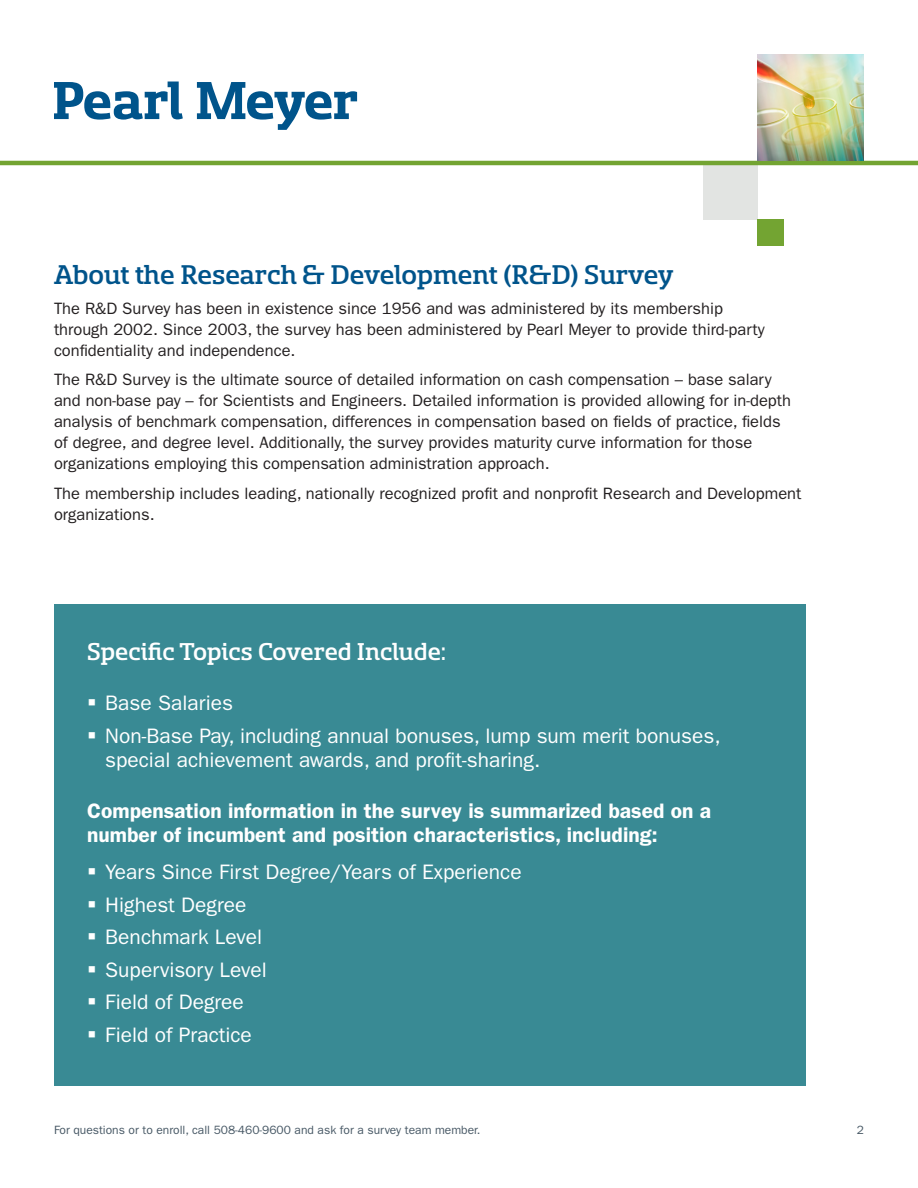
<style>
.page{position:relative;width:918px;height:1188px;background:#fff}
.page>*{position:absolute;margin:0;border:0;box-sizing:border-box;transform-origin:0 0}
.t1{font:500 30px "Sancoale Slab Norm";color:#00548b}
.t2{font:500 27px "Sancoale Slab Norm";color:#fff}
.t3{font:21px/24px "ITC Franklin Gothic Std";color:#fff}
.t4{font:600 21px/24px "ITC Franklin Gothic Std";color:#fff}
.t5{font:16.5px/21px "ITC Franklin Gothic Std";color:#231f20}
.t6{font:12px "ITC Franklin Gothic Std";color:#475865}
</style>
<div class="page">
<div style="left:703px;top:165px;width:54px;height:54px;background:#e2e4e2"></div>
<div style="left:757px;top:219px;width:27px;height:27px;background:#73a432"></div>
<svg style="left:54px;top:82px;width:129px;height:38px"></svg>
<svg style="left:197px;top:82px;width:160px;height:48px"></svg>
<hr style="left:0;top:161px;width:918px;height:4px;background:#73a432">
<img style="left:757px;top:54px;width:107px;height:107px">
<div style="left:54px;top:605px;width:751px;height:481px;background:#398a94"></div>
<p class="t1" style="left:54px;top:260px;width:621px">About the Research &amp; Development (R&amp;D) Survey</p>
<p class="t5" style="left:54px;top:298px;width:712px">The R&amp;D Survey has been in existence since 1956 and was administered by its membership through 2002. Since 2003, the survey has been administered by Pearl Meyer to provide third-party confidentiality and independence.</p>
<p class="t5" style="left:54px;top:370px;width:739px">The R&amp;D Survey is the ultimate source of detailed information on cash compensation – base salary and non-base pay – for Scientists and Engineers. Detailed information is provided allowing for in-depth analysis of benchmark compensation, differences in compensation based on fields of practice, fields of degree, and degree level. Additionally, the survey provides maturity curve information for those organizations employing this compensation administration approach.</p>
<p class="t5" style="left:54px;top:483px;width:749px">The membership includes leading, nationally recognized profit and nonprofit Research and Development organizations.</p>
<p class="t2" style="left:87px;top:639px;width:360px">Specific Topics Covered Include:</p>
<p class="t3" style="left:105px;top:691px;width:129px">Base Salaries</p>
<p class="t3" style="left:105px;top:724px;width:617px">Non-Base Pay, including annual bonuses, lump sum merit bonuses, special achievement awards, and profit-sharing.</p>
<p class="t4" style="left:87px;top:798px;width:625px">Compensation information in the survey is summarized based on a number of incumbent and position characteristics, including:</p>
<p class="t3" style="left:105px;top:860px;width:418px">Years Since First Degree/Years of Experience</p>
<p class="t3" style="left:105px;top:893px;width:143px">Highest Degree</p>
<p class="t3" style="left:105px;top:925px;width:158px">Benchmark Level</p>
<p class="t3" style="left:105px;top:958px;width:163px">Supervisory Level</p>
<p class="t3" style="left:105px;top:990px;width:140px">Field of Degree</p>
<p class="t3" style="left:105px;top:1023px;width:148px">Field of Practice</p>
<p class="t6" style="left:54px;top:1123px;width:428px">For questions or to enroll, call 508-460-9600 and ask for a survey team member.</p>
<p class="t6" style="left:857px;top:1123px;width:9px">2</p>
</div>
